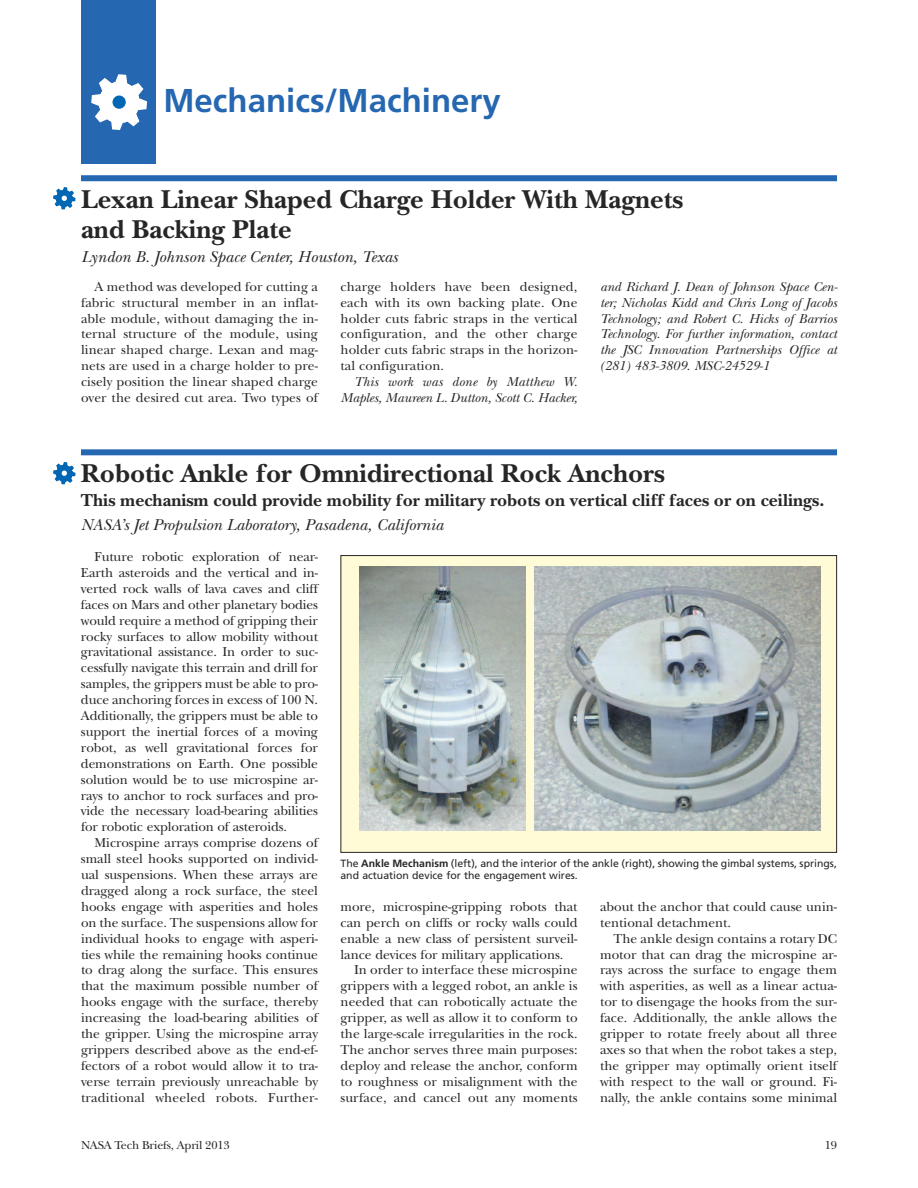
<style>
.page{position:relative;width:918px;height:1188px;background:#fff}
.page>*{position:absolute;margin:0;border:0;box-sizing:border-box;transform-origin:0 0}
.t1{font:700 33px "Frutiger";color:#2567b0}
.t2{font:700 27px/29.4px "New Baskerville";color:#272627}
.t3{font:700 18px "New Baskerville";color:#272627}
.t4{font:italic 16.5px "New Baskerville";color:#272627}
.t5{font:13.5px/15.9px "New Baskerville";color:#272627;text-align:justify}
.t6{font:italic 13.5px/15.9px "New Baskerville";color:#272627;text-align:right}
.t7{font:12px "New Baskerville";letter-spacing:-.015em;color:#272627}
.t8{font:10.5px/12px "Frutiger";color:#272627}
.s1{font-weight:700}
</style>
<div class="page">
<div style="left:81px;top:449px;width:756px;height:6px;background:#2567b0"></div>
<svg style="left:342px;top:557px;width:493px;height:294px;background:#f8f5d3"></svg>
<img style="left:360px;top:567px;width:166px;height:263px">
<img style="left:535px;top:567px;width:285px;height:263px">
<div style="left:340px;top:555px;width:497px;height:298px;border:1px solid #272627"></div>
<div style="left:81px;top:0;width:75px;height:163px;background:#2567b0"></div>
<svg style="left:91px;top:74px;width:56px;height:56px"></svg>
<div style="left:113px;top:96px;width:13px;height:13px;background:#0166b3;border-radius:50%"></div>
<div style="left:81px;top:175px;width:756px;height:6px;background:#2567b0"></div>
<svg style="left:53px;top:462px;width:23px;height:22px"></svg>
<svg style="left:53px;top:187px;width:23px;height:23px"></svg>
<h1 class="t1" style="left:164px;top:87px;width:339px">Mechanics/Machinery</h1>
<h2 class="t2" style="left:81px;top:188px;width:604px">Lexan Linear Shaped Charge Holder With Magnets and Backing Plate</h2>
<p class="t4" style="left:81px;top:251px;width:318px">Lyndon B. Johnson Space Center, Houston, Texas</p>
<p class="t5" style="left:81px;top:280px;width:239px;text-indent:14px">A method was developed for cutting a fabric structural member in an inflat&shy;able module, without damaging the in&shy;ternal structure of the module, using linear shaped charge. Lexan and mag&shy;nets are used in a charge holder to pre&shy;cisely position the linear shaped charge over the desired cut area. Two types of</p>
<p class="t5" style="left:341px;top:280px;width:239px">charge holders have been designed, each with its own backing plate. One holder cuts fabric straps in the vertical configuration, and the other charge holder cuts fabric straps in the horizon&shy;tal configuration.</p>
<p class="t6" style="left:341px;top:375px;width:239px">This work was done by Matthew W.<br>Maples, Maureen L. Dutton, Scott C. Hacker,</p>
<p class="t6" style="left:600px;top:280px;width:239px;text-align:justify">and Richard J. Dean of Johnson Space Cen&shy;ter; Nicholas Kidd and Chris Long of Jacobs Technology; and Robert C. Hicks of Barrios Technology. For further information, contact the JSC Innovation Partnerships Office at (281) 483-3809. MSC-24529-1</p>
<h2 class="t2" style="left:81px;top:462px;width:585px">Robotic Ankle for Omnidirectional Rock Anchors</h2>
<h3 class="t3" style="left:81px;top:495px;width:745px">This mechanism could provide mobility for military robots on vertical cliff faces or on ceilings.</h3>
<p class="t4" style="left:81px;top:519px;width:364px">NASA’s Jet Propulsion Laboratory, Pasadena, California</p>
<p class="t5" style="left:81px;top:550px;width:239px;text-indent:13px">Future robotic exploration of near-Earth asteroids and the vertical and in&shy;verted rock walls of lava caves and cliff faces on Mars and other planetary bodies would require a method of gripping their rocky surfaces to allow mobility without gravitational assistance. In order to suc&shy;cessfully navigate this terrain and drill for samples, the grippers must be able to pro&shy;duce anchoring forces in excess of 100 N.<br>Additionally, the grippers must be able to support the inertial forces of a moving robot, as well gravitational forces for demonstrations on Earth. One possible solution would be to use microspine ar&shy;rays to anchor to rock surfaces and pro&shy;vide the necessary load-bearing abilities for robotic exploration of asteroids.</p>
<p class="t5" style="left:81px;top:836px;width:239px;text-indent:13px">Microspine arrays comprise dozens of small steel hooks supported on individ&shy;ual suspensions. When these arrays are dragged along a rock surface, the steel hooks engage with asperities and holes on the surface. The suspensions allow for individual hooks to engage with asperi&shy;ties while the remaining hooks continue to drag along the surface. This ensures that the maximum possible number of hooks engage with the surface, thereby increasing the load-bearing abilities of the gripper. Using the microspine array grippers described above as the end-ef&shy;fectors of a robot would allow it to tra&shy;verse terrain previously unreachable by traditional wheeled robots. Further-</p>
<p class="t8" style="left:340px;top:858px;width:498px">The <span class="s1">Ankle Mechanism</span> (left), and the interior of the ankle (right), showing the gimbal systems, springs, and actuation device for the engagement wires.</p>
<p class="t5" style="left:341px;top:900px;width:239px">more, microspine-gripping robots that can perch on cliffs or rocky walls could enable a new class of persistent surveil&shy;lance devices for military applications.</p>
<p class="t5" style="left:341px;top:964px;width:239px;text-indent:13px">In order to interface these microspine grippers with a legged robot, an ankle is needed that can robotically actuate the gripper, as well as allow it to conform to the large-scale irregularities in the rock.<br>The anchor serves three main purposes: deploy and release the anchor, conform to roughness or misalignment with the surface, and cancel out any moments</p>
<p class="t5" style="left:600px;top:900px;width:239px">about the anchor that could cause unin&shy;tentional detachment.</p>
<p class="t5" style="left:600px;top:932px;width:239px;text-indent:14px">The ankle design contains a rotary DC motor that can drag the microspine ar&shy;rays across the surface to engage them with asperities, as well as a linear actua&shy;tor to disengage the hooks from the sur&shy;face. Additionally, the ankle allows the gripper to rotate freely about all three axes so that when the robot takes a step, the gripper may optimally orient itself with respect to the wall or ground. Fi&shy;nally, the ankle contains some minimal</p>
<p class="t7" style="left:81px;top:1141px;width:150px">NASA Tech Briefs, April 2013</p>
<p class="t7" style="left:825px;top:1141px;width:14px">19</p>
</div>
